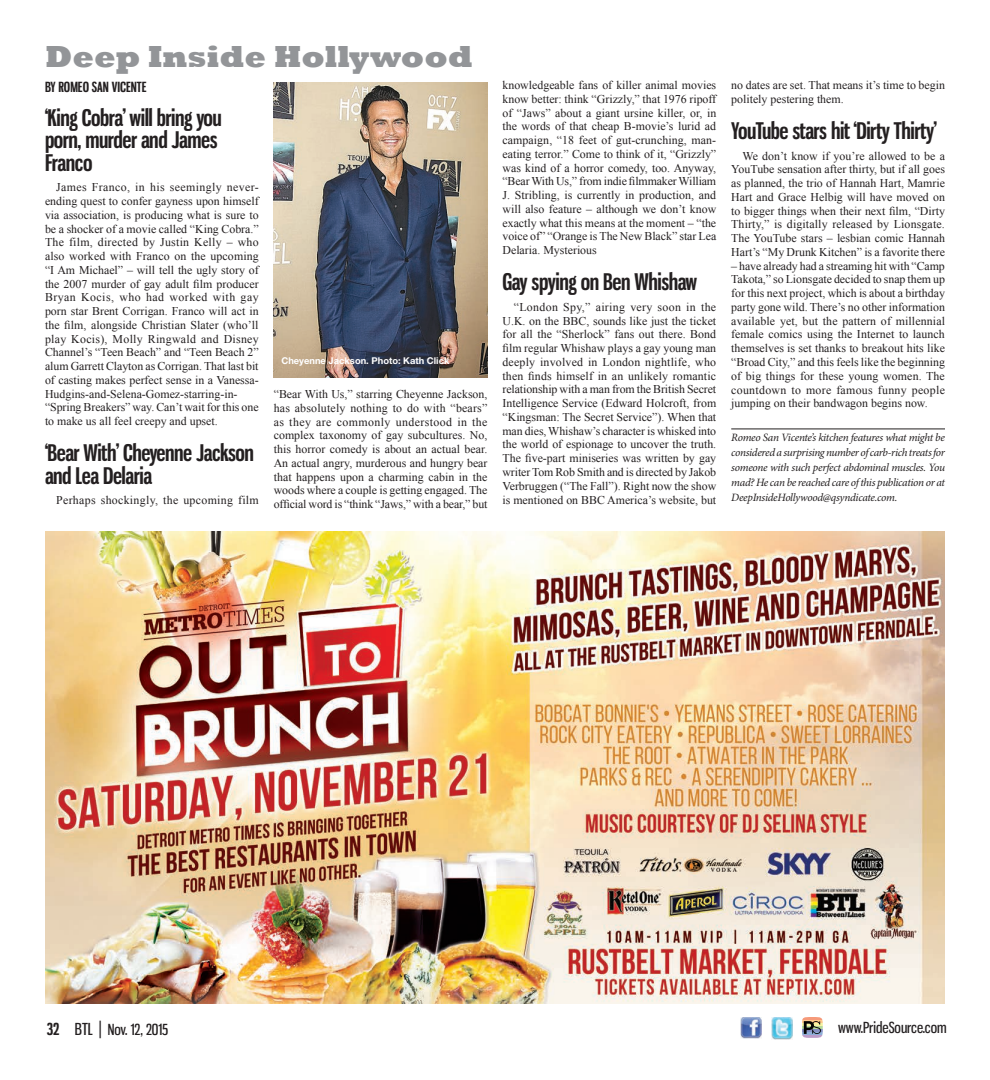
<style>
.page{position:relative;width:990px;height:1080px;background:#fff}
.page>*{position:absolute;margin:0;border:0;box-sizing:border-box;transform-origin:0 0}
.Column_Name{font:800 31.25px "Rockwell";color:#939598}
.t1{font:700 22.5px/22.5px "Gnuolane Rg";letter-spacing:-.02em;color:#231f20}
.t2{font:15px "Gnuolane Rg";color:#231f20}
.ByLine_New{font:700 13.75px "Gnuolane Rg";color:#231f20}
.Body_Copy{font:11.88px/13.8px "Times New Roman";color:#231f20;text-align:justify}
.Body_Copy-2{font:11.88px "Times New Roman";letter-spacing:.025em;color:#231f20}
.Tag_Line{font:italic 11.25px/15px "Minion Pro";letter-spacing:-.025em;color:#231f20;text-align:justify}
.Photo_Caption_-_on_p{font:700 9.38px "Helvetica Neue LT Std";color:#fff}
.s1{font-weight:700;font-size:16.25px}
.s2{font-size:16.25px}
.s3{font-size:17.5px}
</style>
<div class="page">
<img style="left:771px;top:1017px;width:22px;height:22px">
<img style="left:740px;top:1017px;width:22px;height:22px">
<hr style="left:802px;top:1017px;width:21px;height:3px;background:#f69a7a">
<hr style="left:802px;top:1020px;width:21px;height:3px;background:#fdc88a">
<hr style="left:802px;top:1023px;width:21px;height:3px;background:#f6f3a2">
<hr style="left:802px;top:1026px;width:21px;height:3px;background:#b7d99b">
<hr style="left:802px;top:1029px;width:21px;height:3px;background:#868fc4">
<hr style="left:802px;top:1032px;width:21px;height:3px;background:#8fafd8">
<hr style="left:802px;top:1035px;width:21px;height:3px;background:#bb9cc9">
<svg style="left:804px;top:1021px;width:17px;height:13px"></svg>
<hr style="left:731px;top:429px;width:214px;height:1px;background:#231f20">
<img style="left:274px;top:82px;width:213px;height:296px">
<img style="left:45px;top:531px;width:900px;height:472px">
<p class="Column_Name" style="left:45px;top:38px;width:429px">Deep Inside Hollywood</p>
<p class="ByLine_New" style="left:45px;top:79px;width:103px">BY ROMEO SAN VICENTE</p>
<p class="t1" style="left:45px;top:106px;width:178px">‘King Cobra’ will bring you porn, murder and James<br>Franco</p>
<p class="Body_Copy" style="left:45px;top:180px;width:215px;text-align:left;text-indent:11px">James Franco, in his seemingly never&shy;ending quest to confer gayness upon himself via association, is producing what is sure to be a shocker of a movie called “King Cobra.” The film, directed by Justin Kelly – who also worked with Franco on the upcoming “I Am Michael” – will tell the ugly story of the 2007 murder of gay adult film producer Bryan Kocis, who had worked with gay porn star Brent Corrigan. Franco will act in the film, alongside Christian Slater (who’ll play Kocis), Molly Ringwald and Disney Channel’s “Teen Beach” and “Teen Beach 2” alum Garrett Clayton as Corrigan. That last bit of casting makes perfect sense in a Vanessa-Hudgins-and-Selena-Gomez-starring-in-“Spring Breakers” way. Can’t wait for this one to make us all feel creepy and upset.</p>
<p class="t1" style="left:45px;top:442px;width:211px">‘Bear With’ Cheyenne Jackson and Lea Delaria</p>
<p class="Body_Copy-2" style="left:56px;top:492px;width:204px">Perhaps shockingly, the upcoming film</p>
<p class="Photo_Caption_-_on_p" style="left:281px;top:355px;width:170px">Cheyenne Jackson. Photo: Kath Click</p>
<p class="Body_Copy" style="left:274px;top:387px;width:215px">“Bear With Us,” starring Cheyenne Jackson, has absolutely nothing to do with “bears” as they are commonly understood in the complex taxonomy of gay subcultures. No, this horror comedy is about an actual bear.<br>An actual angry, murderous and hungry bear that happens upon a charming cabin in the woods where a couple is getting engaged. The official word is “think “Jaws,” with a bear,” but</p>
<p class="Body_Copy" style="left:503px;top:78px;width:215px">knowledgeable fans of killer animal movies know better: think “Grizzly,” that 1976 ripoff of “Jaws” about a giant ursine killer, or, in the words of that cheap B-movie’s lurid ad campaign, “18 feet of gut-crunching, man&shy;eating terror.” Come to think of it, “Grizzly” was kind of a horror comedy, too. Anyway, “Bear With Us,” from indie filmmaker William J. Stribling, is currently in production, and will also feature – although we don’t know exactly what this means at the moment – “the voice of” “Orange is The New Black” star Lea Delaria. Mysterious</p>
<p class="t1" style="left:502px;top:271px;width:196px">Gay spying on Ben Whishaw</p>
<p class="Body_Copy" style="left:503px;top:300px;width:215px;text-indent:11px">“London Spy,” airing very soon in the U.K. on the BBC, sounds like just the ticket for all the “Sherlock” fans out there. Bond film regular Whishaw plays a gay young man deeply involved in London nightlife, who then finds himself in an unlikely romantic relationship with a man from the British Secret Intelligence Service (Edward Holcroft, from “Kingsman: The Secret Service”). When that man dies, Whishaw’s character is whisked into the world of espionage to uncover the truth.<br>The five-part miniseries was written by gay writer Tom Rob Smith and is directed by Jakob Verbruggen (“The Fall”). Right now the show is mentioned on BBC America’s website, but</p>
<p class="Body_Copy" style="left:731px;top:78px;width:215px">no dates are set. That means it’s time to begin politely pestering them.</p>
<p class="t1" style="left:731px;top:119px;width:207px">YouTube stars hit ‘Dirty Thirty’</p>
<p class="Body_Copy" style="left:731px;top:149px;width:215px;text-indent:11px">We don’t know if you’re allowed to be a YouTube sensation after thirty, but if all goes as planned, the trio of Hannah Hart, Mamrie Hart and Grace Helbig will have moved on to bigger things when their next film, “Dirty Thirty,” is digitally released by Lionsgate.<br>The YouTube stars – lesbian comic Hannah Hart’s “My Drunk Kitchen” is a favorite there</p>
<p class="Body_Copy" style="left:731px;top:259px;width:215px">– have already had a streaming hit with “Camp Takota,” so Lionsgate decided to snap them up for this next project, which is about a birthday party gone wild. There’s no other information available yet, but the pattern of millennial female comics using the Internet to launch themselves is set thanks to breakout hits like “Broad City,” and this feels like the beginning of big things for these young women. The countdown to more famous funny people jumping on their bandwagon begins now.</p>
<p class="Tag_Line" style="left:731px;top:431px;width:215px">Romeo San Vicente’s kitchen features what might be considered a surprising number of carb-rich treats for someone with such perfect abdominal muscles. You mad? He can be reached care of this publication or at DeepInsideHollywood@qsyndicate.com.</p>
<p class="t2" style="left:47px;top:1021px;width:123px"><span class="s1">32</span> <span class="s2">BTL</span> <span class="s3">|</span> Nov. 12, 2015</p>
<p class="t2" style="left:838px;top:1019px;width:110px">www.PrideSource.com</p>
</div>
